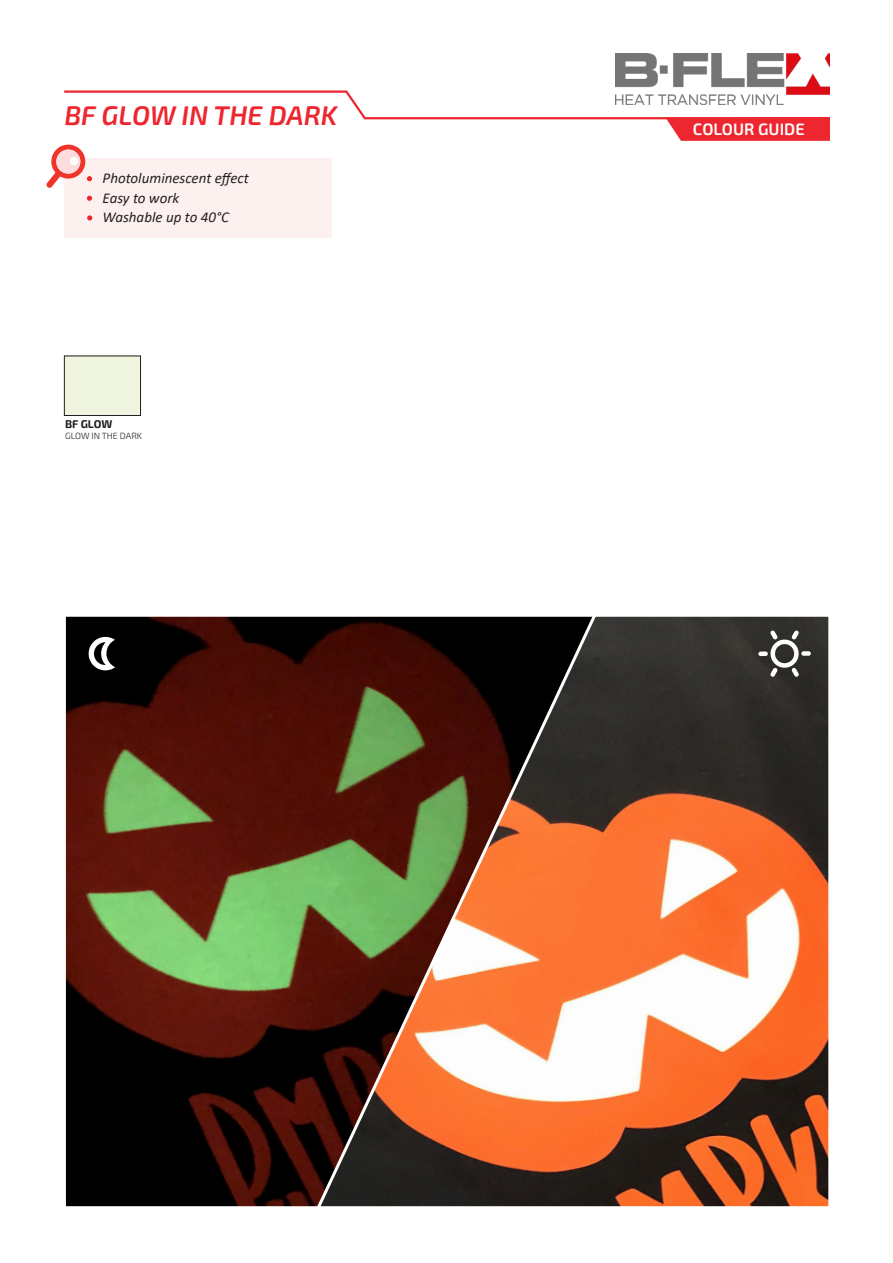
<style>
.page{position:relative;width:893px;height:1263px;background:#fff}
.page>*{position:absolute;margin:0;border:0;box-sizing:border-box;transform-origin:0 0}
.t1{font:italic 600 27px "Exo 2";color:#ee262f}
.Testo{font:600 16.5px "Exo 2";color:#fff}
.Testo-2{font:italic 15px "Calibri";color:#231f20}
.t2{font:700 11.25px "Exo 2";color:#231f20}
.t3{font:300 9px "Exo 2";color:#231f20}
</style>
<div class="page">
<img style="left:616px;top:54px;width:214px;height:35px">
<img style="left:67px;top:618px;width:247px;height:587px">
<div style="left:64px;top:158px;width:268px;height:80px;background:#fdf1f0"></div>
<svg style="left:87px;top:196px;width:5px;height:5px"></svg>
<svg style="left:46px;top:89px;width:784px;height:99px"></svg>
<div style="left:64px;top:356px;width:77px;height:60px;border:1px solid #231f20"></div>
<svg style="left:314px;top:616px;width:515px;height:591px;background:#8e5c40"></svg>
<svg style="left:770px;top:630px;width:31px;height:47px"></svg>
<div style="left:758px;top:651px;width:10px;height:5px;background:#fff;border-radius:2px"></div>
<div style="left:801px;top:651px;width:10px;height:5px;background:#fff;border-radius:2px"></div>
<svg style="left:88px;top:636px;width:27px;height:34px"></svg>
<svg style="left:87px;top:215px;width:5px;height:6px"></svg>
<p class="t1" style="left:64px;top:99px;width:274px">BF GLOW IN THE DARK</p>
<p class="Testo-2" style="left:103px;top:168px;width:148px">Photoluminescent effect</p>
<p class="Testo-2" style="left:103px;top:187px;width:78px">Easy to work</p>
<p class="Testo-2" style="left:103px;top:207px;width:128px">Washable up to 40°C</p>
<p class="t2" style="left:65px;top:417px;width:49px">BF GLOW</p>
<p class="t3" style="left:65px;top:430px;width:79px">GLOW IN THE DARK</p>
<p class="Testo" style="left:693px;top:119px;width:113px">COLOUR GUIDE</p>
</div>
